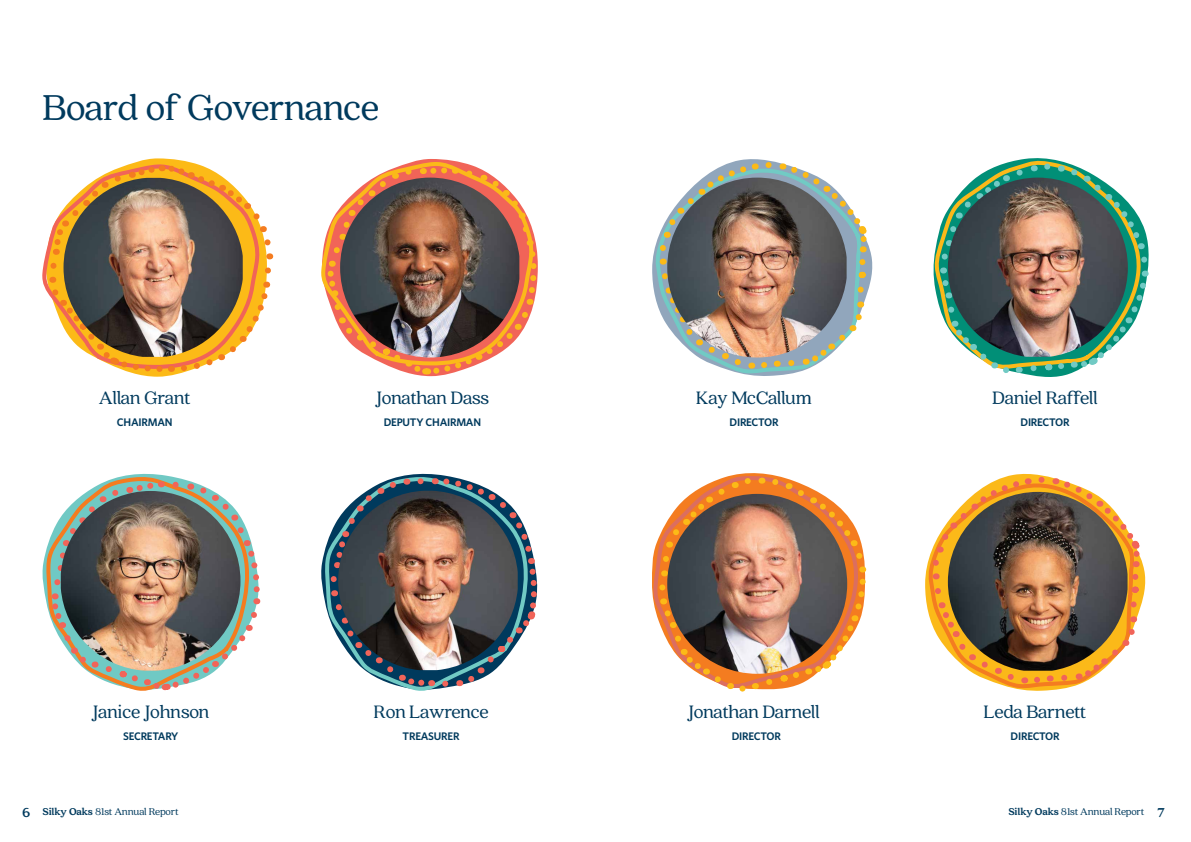
<style>
.page{position:relative;width:1191px;height:842px;background:#fff}
.page>*{position:absolute;margin:0;border:0;box-sizing:border-box;transform-origin:0 0}
.t1{font:40px "Quincy CF";letter-spacing:-.02em;color:#003a5d}
.t2{font:20px "Quincy CF";letter-spacing:-.02em;color:#003a5d}
.t3{font:600 11px "Whitney HTF";letter-spacing:-.02em;color:#003a5d}
.t4{font:11px "Quincy CF";letter-spacing:-.02em;color:#003a5d}
.s1{font-weight:900;font-size:14.4px}
.s2{font-weight:900}
</style>
<div class="page">
<svg style="left:137px;top:158px;width:52px;height:219px"></svg>
<svg style="left:46px;top:162px;width:228px;height:213px"></svg>
<img style="left:64px;top:178px;width:179px;height:179px">
<svg style="left:654px;top:244px;width:144px;height:132px"></svg>
<svg style="left:656px;top:159px;width:213px;height:213px"></svg>
<svg style="left:652px;top:545px;width:4px;height:67px"></svg>
<svg style="left:656px;top:474px;width:211px;height:218px"></svg>
<svg style="left:927px;top:559px;width:147px;height:132px"></svg>
<svg style="left:929px;top:474px;width:213px;height:212px"></svg>
<svg style="left:321px;top:161px;width:146px;height:124px"></svg>
<svg style="left:324px;top:164px;width:213px;height:213px"></svg>
<svg style="left:43px;top:473px;width:135px;height:136px"></svg>
<svg style="left:48px;top:478px;width:213px;height:213px"></svg>
<svg style="left:322px;top:473px;width:118px;height:218px"></svg>
<svg style="left:327px;top:475px;width:211px;height:215px"></svg>
<svg style="left:933px;top:158px;width:127px;height:135px"></svg>
<svg style="left:936px;top:161px;width:213px;height:215px"></svg>
<img style="left:338px;top:491px;width:180px;height:179px">
<img style="left:340px;top:178px;width:179px;height:179px">
<img style="left:61px;top:491px;width:179px;height:180px;border-radius:86px">
<img style="left:667px;top:178px;width:179px;height:179px">
<img style="left:948px;top:178px;width:179px;height:179px">
<img style="left:667px;top:494px;width:180px;height:180px;border-radius:90px">
<img style="left:948px;top:492px;width:179px;height:179px">
<h1 class="t1" style="left:43px;top:84px;width:338px">Board of Governance</h1>
<p class="t2" style="left:99px;top:386px;width:93px">Allan Grant</p>
<p class="t3" style="left:117px;top:415px;width:57px">CHAIRMAN</p>
<p class="t2" style="left:375px;top:386px;width:115px">Jonathan Dass</p>
<p class="t3" style="left:384px;top:415px;width:99px">DEPUTY CHAIRMAN</p>
<p class="t2" style="left:696px;top:386px;width:117px">Kay McCallum</p>
<p class="t3" style="left:729px;top:415px;width:51px">DIRECTOR</p>
<p class="t2" style="left:992px;top:386px;width:107px">Daniel Raffell</p>
<p class="t3" style="left:1020px;top:415px;width:51px">DIRECTOR</p>
<p class="t2" style="left:92px;top:700px;width:119px">Janice Johnson</p>
<p class="t3" style="left:123px;top:729px;width:57px">SECRETARY</p>
<p class="t2" style="left:373px;top:700px;width:117px">Ron Lawrence</p>
<p class="t3" style="left:402px;top:729px;width:58px">TREASURER</p>
<p class="t2" style="left:687px;top:700px;width:134px">Jonathan Darnell</p>
<p class="t3" style="left:731px;top:729px;width:51px">DIRECTOR</p>
<p class="t2" style="left:984px;top:700px;width:104px">Leda Barnett</p>
<p class="t3" style="left:1010px;top:729px;width:51px">DIRECTOR</p>
<p class="t4" style="left:22px;top:805px;width:158px"><span class="s1">6</span> <span class="s2">Silky Oaks</span> 81st Annual Report</p>
<p class="t4" style="left:1008px;top:805px;width:158px"><span class="s2">Silky Oaks</span> 81st Annual Report <span class="s1">7</span></p>
</div>
